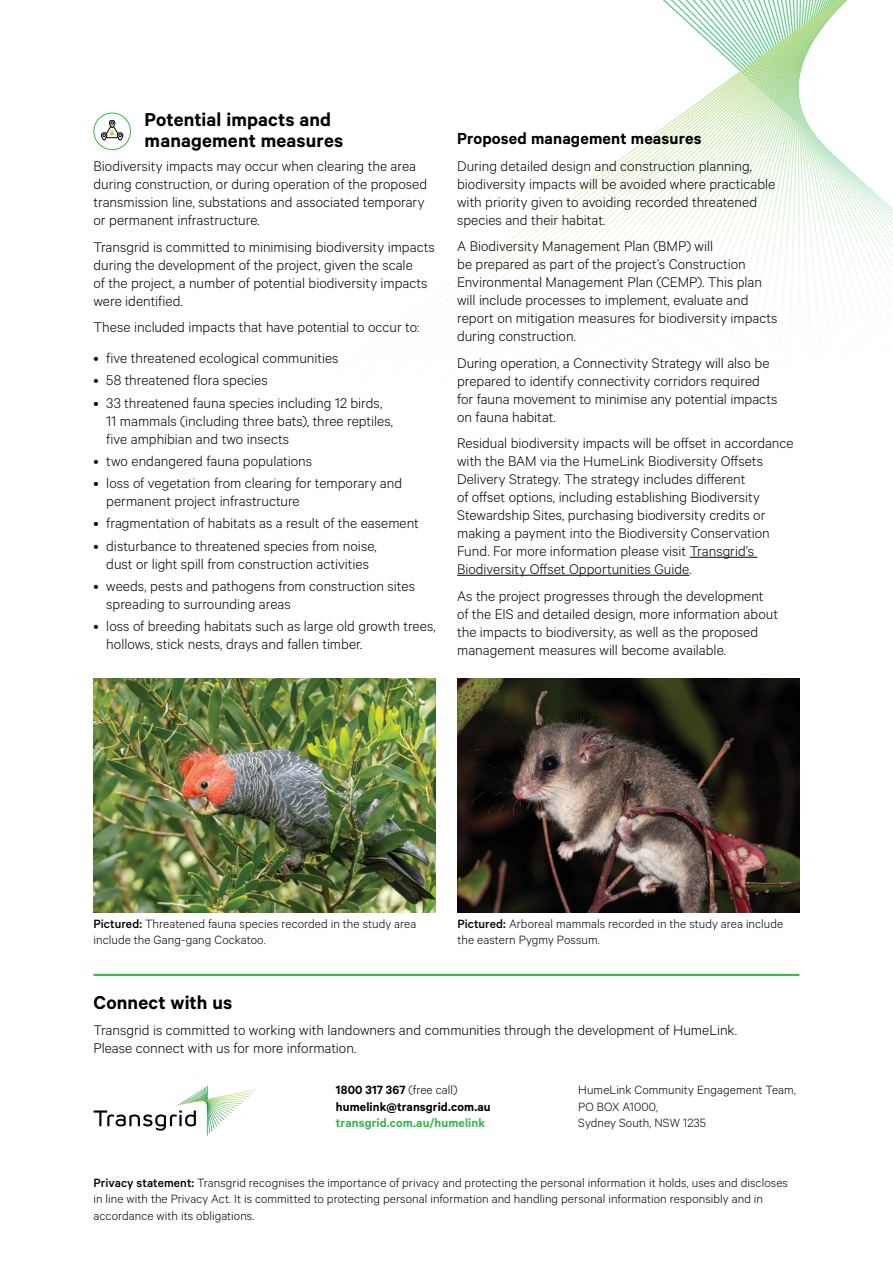
<style>
.page{position:relative;width:893px;height:1263px;background:#fff}
.page>*{position:absolute;margin:0;border:0;box-sizing:border-box;transform-origin:0 0}
.t1{font:600 21px/21px "Calibre";letter-spacing:.01em;color:#000}
.t2{font:600 18px "Calibre";letter-spacing:.01em;color:#000}
.t3{font:300 15.75px/18px "Calibre";color:#000}
.t4{font:300 13.5px/16.5px "Calibre";letter-spacing:.005em;color:#000}
.t5{font:600 13.5px/16.5px "Calibre";letter-spacing:.01em;color:#000}
.t6{font:600 13.5px "Calibre";letter-spacing:.01em;color:#39b54a}
.s1{font-weight:500}
.s2{font-weight:300}
</style>
<div class="page">
<hr style="left:94px;top:974px;width:705px;height:2px;background:#39b54a">
<svg style="left:663px;top:0;width:184px;height:42px"></svg>
<svg style="left:93px;top:42px;width:800px;height:272px"></svg>
<div style="left:94px;top:113px;width:36px;height:37px;background:#fff;border-radius:50%"></div>
<svg style="left:101px;top:120px;width:22px;height:20px"></svg>
<div style="left:94px;top:113px;width:37px;height:37px;border:1px solid #39b54a;border-radius:50%"></div>
<img style="left:94px;top:679px;width:342px;height:233px">
<hr style="left:690px;top:557px;width:67px;height:1px;background:#000">
<hr style="left:457px;top:575px;width:232px;height:1px;background:#000">
<img style="left:457px;top:679px;width:342px;height:233px">
<svg style="left:94px;top:1086px;width:163px;height:50px"></svg>
<h1 class="t1" style="left:145px;top:109px;width:200px">Potential impacts and management measures</h1>
<p class="t3" style="left:94px;top:157px;width:335px">Biodiversity impacts may occur when clearing the area during construction, or during operation of the proposed transmission line, substations and associated temporary or permanent infrastructure.</p>
<p class="t3" style="left:94px;top:237px;width:343px">Transgrid is committed to minimising biodiversity impacts during the development of the project, given the scale<br>of the project, a number of potential biodiversity impacts were identified.</p>
<p class="t3" style="left:94px;top:318px;width:327px">These included impacts that have potential to occur to:</p>
<p class="t3" style="left:94px;top:348px;width:247px">• five threatened ecological communities</p>
<p class="t3" style="left:94px;top:371px;width:176px">• 58 threatened flora species</p>
<p class="t3" style="left:106px;top:393px;width:288px;text-indent:-13px">• 33 threatened fauna species including 12 birds,<br>11 mammals (including three bats), three reptiles, five amphibian and two insects</p>
<p class="t3" style="left:94px;top:451px;width:220px">• two endangered fauna populations</p>
<p class="t3" style="left:106px;top:473px;width:297px;text-indent:-13px">• loss of vegetation from clearing for temporary and permanent project infrastructure</p>
<p class="t3" style="left:94px;top:514px;width:327px">• fragmentation of habitats as a result of the easement</p>
<p class="t3" style="left:94px;top:536px;width:285px;text-align:center">• disturbance to threatened species from noise, dust or light spill from construction activities</p>
<p class="t3" style="left:106px;top:576px;width:310px;text-indent:-13px">• weeds, pests and pathogens from construction sites spreading to surrounding areas</p>
<p class="t3" style="left:106px;top:616px;width:331px;text-indent:-13px">• loss of breeding habitats such as large old growth trees, hollows, stick nests, drays and fallen timber.</p>
<p class="t2" style="left:457px;top:128px;width:246px">Proposed management measures</p>
<p class="t3" style="left:457px;top:156px;width:320px">During detailed design and construction planning, biodiversity impacts will be avoided where practicable with priority given to avoiding recorded threatened species and their habitat.</p>
<p class="t3" style="left:457px;top:236px;width:322px">A Biodiversity Management Plan (BMP) will<br>be prepared as part of the project’s Construction Environmental Management Plan (CEMP). This plan will include processes to implement, evaluate and report on mitigation measures for biodiversity impacts during construction.</p>
<p class="t3" style="left:457px;top:353px;width:322px">During operation, a Connectivity Strategy will also be prepared to identify connectivity corridors required for fauna movement to minimise any potential impacts on fauna habitat.</p>
<p class="t3" style="left:457px;top:434px;width:338px">Residual biodiversity impacts will be offset in accordance with the BAM via the HumeLink Biodiversity Offsets Delivery Strategy. The strategy includes different<br>of offset options, including establishing Biodiversity Stewardship Sites, purchasing biodiversity credits or making a payment into the Biodiversity Conservation Fund. For more information please visit Transgrid’s Biodiversity Offset Opportunities Guide.</p>
<p class="t3" style="left:457px;top:586px;width:322px">As the project progresses through the development of the EIS and detailed design, more information about the impacts to biodiversity, as well as the proposed management measures will become available.</p>
<p class="t4" style="left:94px;top:915px;width:324px"><span class="s1">Pictured:</span> Threatened fauna species recorded in the study area include the Gang-gang Cockatoo.</p>
<p class="t4" style="left:457px;top:915px;width:327px"><span class="s1">Pictured:</span> Arboreal mammals recorded in the study area include the eastern Pygmy Possum.</p>
<h1 class="t1" style="left:94px;top:991px;width:140px">Connect with us</h1>
<p class="t3" style="left:94px;top:1020px;width:645px">Transgrid is committed to working with landowners and communities through the development of HumeLink.<br>Please connect with us for more information.</p>
<p class="t5" style="left:336px;top:1081px;width:156px">1800 317 367 <span class="s2">(free call) </span>humelink@transgrid.com.au</p>
<p class="t6" style="left:336px;top:1115px;width:151px">transgrid.com.au/humelink</p>
<p class="t4" style="left:578px;top:1081px;width:219px">HumeLink Community Engagement Team,<br>PO BOX A1000,<br>Sydney South, NSW 1235</p>
<p class="t4" style="left:94px;top:1174px;width:696px"><span class="s1">Privacy statement:</span> Transgrid recognises the importance of privacy and protecting the personal information it holds, uses and discloses in line with the Privacy Act. It is committed to protecting personal information and handling personal information responsibly and in accordance with its obligations.</p>
</div>
